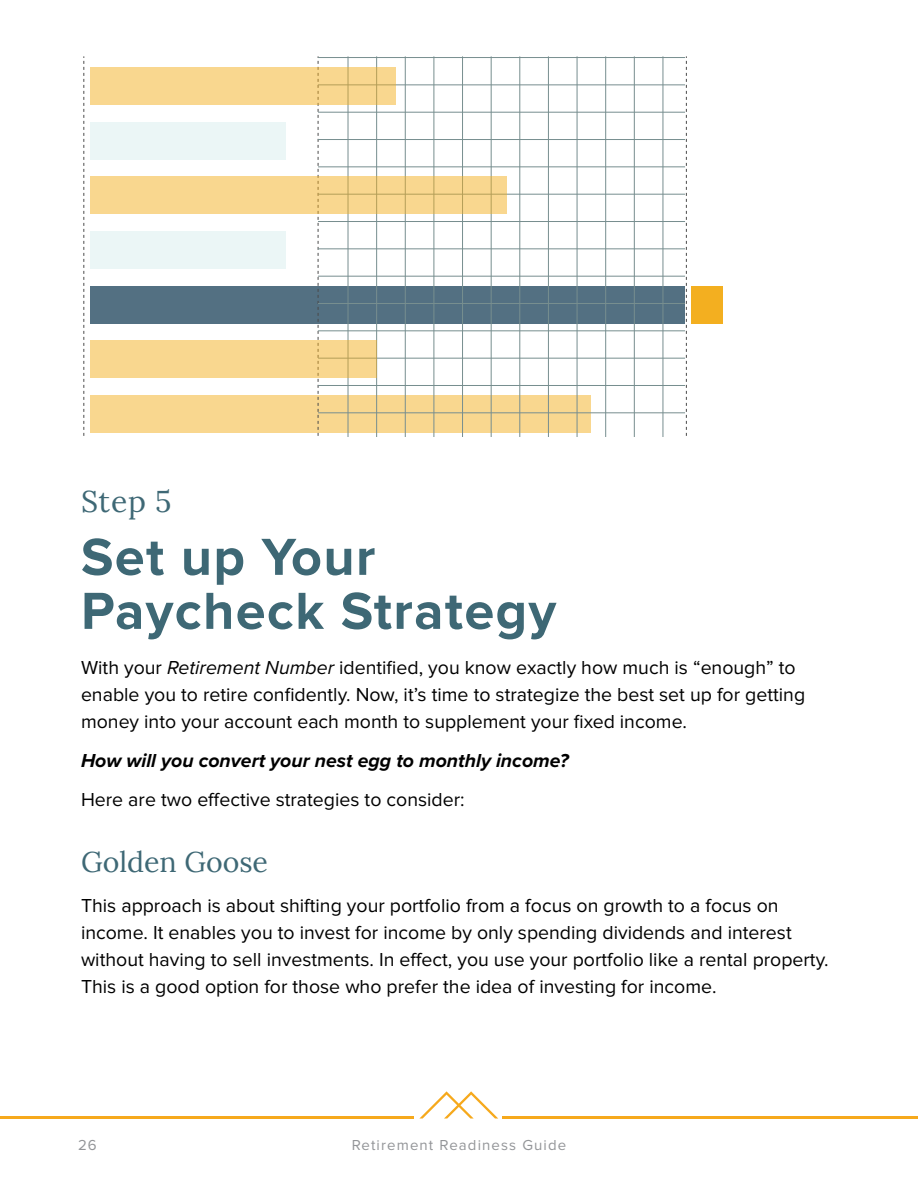
<style>
.page{position:relative;width:918px;height:1188px;background:#fff}
.page>*{position:absolute;margin:0;border:0;box-sizing:border-box;transform-origin:0 0}
.t1{font:700 54px/54px "Proxima Nova";letter-spacing:.025em;color:#3e6875}
.t2{font:30px "Lora";color:#3e6875}
.t3{font:28.5px "Lora";color:#3e6875}
.t4{font:19.5px/27px "Proxima Nova";color:#000}
.t5{font:italic 700 19.5px "Proxima Nova";color:#000}
.t6{font:15px "Proxima Nova";letter-spacing:.075em;color:#939598}
.s1{font-style:italic}
</style>
<div class="page">
<svg style="left:419px;top:1091px;width:79px;height:28px"></svg>
<hr style="left:0;top:1117px;width:414px;height:2px;background:#f6a91c">
<hr style="left:502px;top:1117px;width:416px;height:2px;background:#f6a91c">
<div style="left:90px;top:286px;width:595px;height:38px;background:#537082"></div>
<div style="left:90px;top:395px;width:501px;height:38px;background:#f9d78f"></div>
<svg style="left:318px;top:56px;width:1px;height:380px"></svg>
<svg style="left:83px;top:56px;width:1px;height:380px"></svg>
<svg style="left:686px;top:56px;width:1px;height:380px"></svg>
<hr style="left:348px;top:56px;width:1px;height:380px;background:#778e8f">
<hr style="left:376px;top:56px;width:1px;height:380px;background:#778e8f">
<hr style="left:405px;top:56px;width:1px;height:380px;background:#778e8f">
<hr style="left:434px;top:56px;width:1px;height:380px;background:#778e8f">
<hr style="left:462px;top:56px;width:1px;height:380px;background:#778e8f">
<hr style="left:491px;top:56px;width:1px;height:380px;background:#778e8f">
<hr style="left:519px;top:56px;width:1px;height:380px;background:#778e8f">
<hr style="left:548px;top:56px;width:1px;height:380px;background:#778e8f">
<hr style="left:577px;top:56px;width:1px;height:380px;background:#778e8f">
<hr style="left:605px;top:56px;width:1px;height:380px;background:#778e8f">
<hr style="left:634px;top:56px;width:1px;height:380px;background:#778e8f">
<hr style="left:663px;top:56px;width:1px;height:380px;background:#778e8f">
<hr style="left:318px;top:221px;width:367px;height:1px;background:#778e8f">
<hr style="left:318px;top:194px;width:367px;height:1px;background:#778e8f">
<hr style="left:318px;top:166px;width:367px;height:1px;background:#778e8f">
<hr style="left:318px;top:139px;width:367px;height:1px;background:#778e8f">
<hr style="left:318px;top:112px;width:367px;height:1px;background:#778e8f">
<hr style="left:318px;top:84px;width:367px;height:1px;background:#778e8f">
<hr style="left:318px;top:57px;width:367px;height:1px;background:#778e8f">
<hr style="left:318px;top:248px;width:367px;height:1px;background:#778e8f">
<hr style="left:318px;top:276px;width:367px;height:1px;background:#778e8f">
<hr style="left:318px;top:303px;width:367px;height:1px;background:#778e8f">
<hr style="left:318px;top:330px;width:367px;height:1px;background:#778e8f">
<hr style="left:318px;top:358px;width:367px;height:1px;background:#778e8f">
<hr style="left:318px;top:385px;width:367px;height:1px;background:#778e8f">
<hr style="left:318px;top:412px;width:367px;height:1px;background:#778e8f">
<div style="left:90px;top:67px;width:306px;height:38px;background:#f9d78f"></div>
<div style="left:90px;top:122px;width:196px;height:38px;background:#ebf6f6"></div>
<div style="left:90px;top:177px;width:417px;height:37px;background:#f9d78f"></div>
<div style="left:90px;top:231px;width:196px;height:38px;background:#ebf6f6"></div>
<div style="left:90px;top:340px;width:287px;height:38px;background:#f9d78f"></div>
<div style="left:691px;top:286px;width:31px;height:38px;background:#f3af20"></div>
<h2 class="t2" style="left:81px;top:478px;width:92px">Step 5</h2>
<h1 class="t1" style="left:81px;top:531px;width:477px">Set up Your<br>Paycheck Strategy</h1>
<p class="t4" style="left:81px;top:654px;width:726px">With your <span class="s1">Retirement Number</span> identified, you know exactly how much is “enough” to enable you to retire confidently. Now, it’s time to strategize the best set up for getting money into your account each month to supplement your fixed income.</p>
<p class="t5" style="left:81px;top:746px;width:489px">How will you convert your nest egg to monthly income?</p>
<p class="t4" style="left:81px;top:786px;width:385px">Here are two effective strategies to consider:</p>
<h3 class="t3" style="left:81px;top:840px;width:189px">Golden Goose</h3>
<p class="t4" style="left:81px;top:893px;width:749px">This approach is about shifting your portfolio from a focus on growth to a focus on income. It enables you to invest for income by only spending dividends and interest without having to sell investments. In effect, you use your portfolio like a rental property.<br>This is a good option for those who prefer the idea of investing for income.</p>
<p class="t6" style="left:78px;top:1137px;width:20px">26</p>
<p class="t6" style="left:352px;top:1137px;width:216px">Retirement Readiness Guide</p>
</div>
